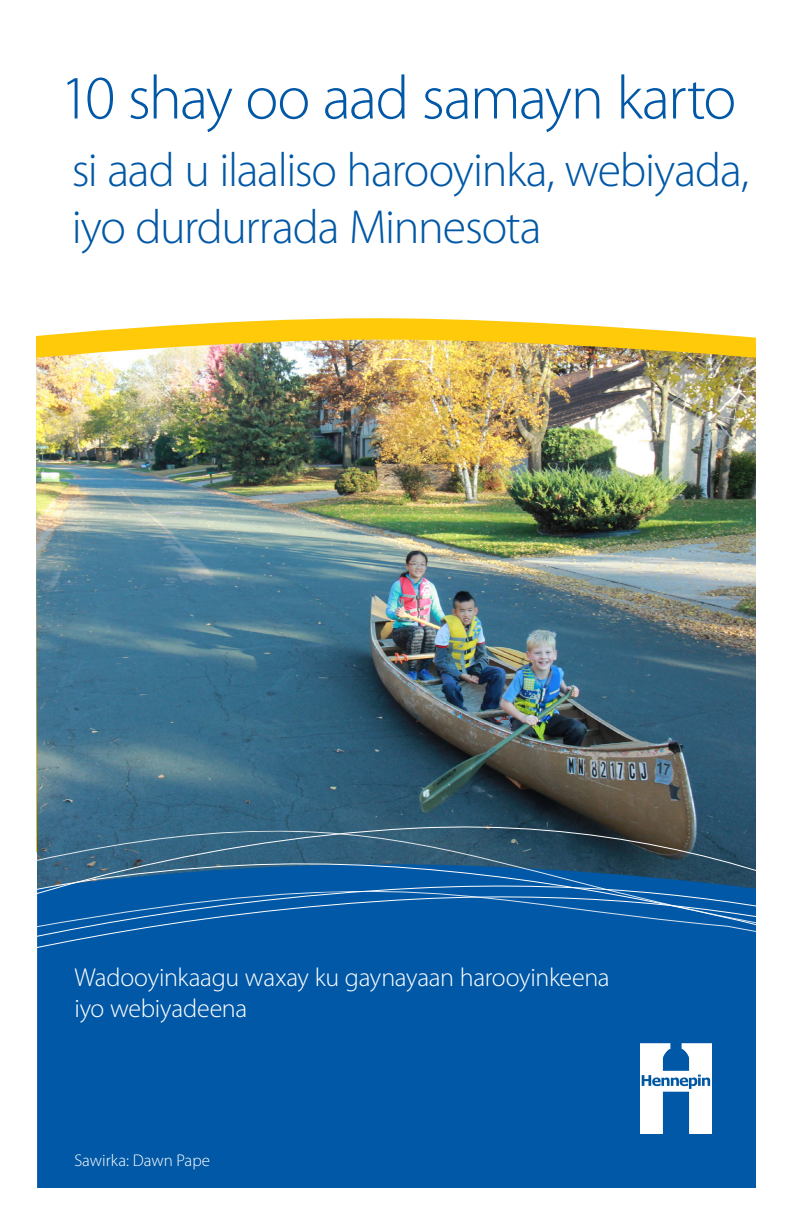
<style>
.page{position:relative;width:792px;height:1224px;background:#fff}
.page>*{position:absolute;margin:0;border:0;box-sizing:border-box;transform-origin:0 0}
.t1{font:300 62px "Myriad Pro";letter-spacing:-.03em;color:#0158a6}
.t2{font:300 48px/57.6px "Myriad Pro";letter-spacing:-.03em;color:#0158a6}
.Body-NEW{font:300 26px/31.2px "Myriad Pro";letter-spacing:-.015em;color:#fff}
.Body-NEW-2{font:300 17px "Myriad Pro";color:#fff}
</style>
<div class="page">
<img style="left:36px;top:318px;width:720px;height:870px">
<p class="t1" style="left:60px;top:64px;width:678px">10 shay oo aad samayn karto</p>
<p class="t2" style="left:72px;top:142px;width:679px">si aad u ilaaliso harooyinka, webiyada, iyo durdurrada Minnesota</p>
<p class="Body-NEW" style="left:74px;top:962px;width:537px">Wadooyinkaagu waxay ku gaynayaan harooyinkeena iyo webiyadeena</p>
<p class="Body-NEW-2" style="left:74px;top:1151px;width:137px">Sawirka: Dawn Pape</p>
</div>
